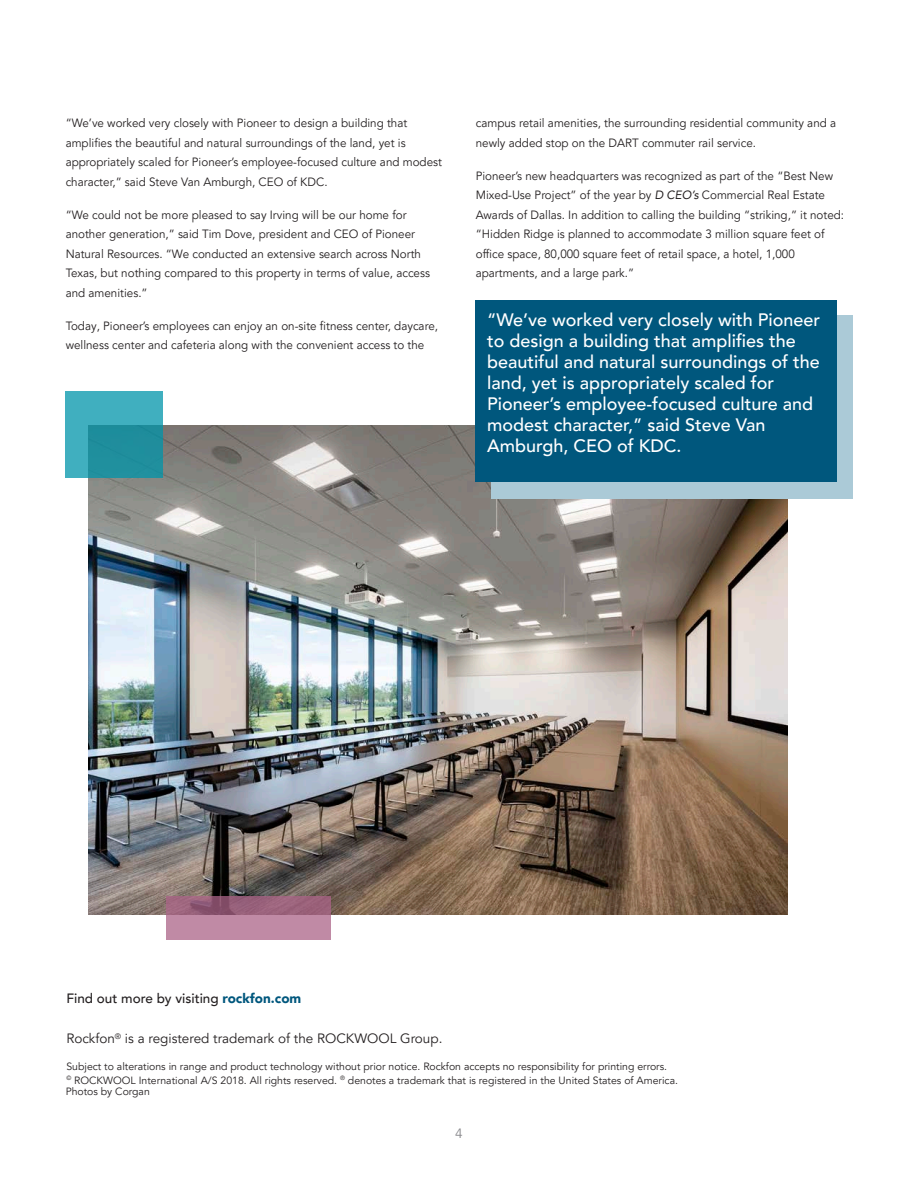
<style>
.page{position:relative;width:918px;height:1188px;background:#fff}
.page>*{position:absolute;margin:0;border:0;box-sizing:border-box;transform-origin:0 0}
.Callout_Body_text{font:500 18px/21px "Avenir LT Pro";color:#fff}
.New_Brand_Back_Cover{font:13.5px "Avenir LT Pro";color:#231f20}
.New_Brand_Intro_Copy{font:500 13.5px "Avenir LT Pro";color:#231f20}
.t1{font:13.5px "Avenir LT Pro";color:#88888c}
.t2{font:12px/19.5px "Avenir LT Pro";color:#231f20}
.New_Brand_Back_Cover-2{font:10.5px/13.5px "Avenir LT Pro";color:#231f20}
.Body_Copy{font:10.5px "Avenir LT Pro";color:#231f20}
.s1{font-style:italic}
.s2{font-weight:900;color:#00577d}
</style>
<div class="page">
<img style="left:89px;top:426px;width:698px;height:488px">
<svg style="left:166px;top:896px;width:164px;height:44px;background:#ae7791"></svg>
<svg style="left:66px;top:392px;width:97px;height:86px;background:#309fae"></svg>
<div style="left:491px;top:316px;width:361px;height:183px;background:#abcad7"></div>
<div style="left:475px;top:300px;width:361px;height:182px;background:#00577d"></div>
<p class="t2" style="left:66px;top:114px;width:378px">“We’ve worked very closely with Pioneer to design a building that amplifies the beautiful and natural surroundings of the land, yet is appropriately scaled for Pioneer’s employee-focused culture and modest character,” said Steve Van Amburgh, CEO of KDC.</p>
<p class="t2" style="left:66px;top:205px;width:366px">“We could not be more pleased to say Irving will be our home for another generation,” said Tim Dove, president and CEO of Pioneer Natural Resources. “We conducted an extensive search across North Texas, but nothing compared to this property in terms of value, access and amenities.”</p>
<p class="t2" style="left:66px;top:316px;width:374px">Today, Pioneer’s employees can enjoy an on-site fitness center, daycare, wellness center and cafeteria along with the convenient access to the</p>
<p class="t2" style="left:476px;top:114px;width:362px">campus retail amenities, the surrounding residential community and a newly added stop on the DART commuter rail service.</p>
<p class="t2" style="left:476px;top:166px;width:370px">Pioneer’s new headquarters was recognized as part of the “Best New Mixed-Use Project” of the year by <span class="s1">D CEO’s</span> Commercial Real Estate Awards of Dallas. In addition to calling the building “striking,” it noted: “Hidden Ridge is planned to accommodate 3 million square feet of office space, 80,000 square feet of retail space, a hotel, 1,000 apartments, and a large park.”</p>
<p class="Callout_Body_text" style="left:487px;top:309px;width:334px">“We’ve worked very closely with Pioneer to design a building that amplifies the beautiful and natural surroundings of the land, yet is appropriately scaled for Pioneer’s employee-focused culture and modest character,” said Steve Van Amburgh, CEO of KDC.</p>
<p class="New_Brand_Intro_Copy" style="left:66px;top:991px;width:236px">Find out more by visiting <span class="s2">rockfon.com</span></p>
<p class="New_Brand_Back_Cover" style="left:66px;top:1030px;width:378px">Rockfon<sup>®</sup> is a registered trademark of the ROCKWOOL Group.</p>
<p class="New_Brand_Back_Cover-2" style="left:66px;top:1060px;width:613px">Subject to alterations in range and product technology without prior notice. Rockfon accepts no responsibility for printing errors.<br><sup>©</sup> ROCKWOOL International A/S 2018. All rights reserved. <sup>®</sup> denotes a trademark that is registered in the United States of America.</p>
<p class="Body_Copy" style="left:66px;top:1086px;width:86px">Photos by Corgan</p>
<p class="t1" style="left:455px;top:1126px;width:9px">4</p>
</div>
